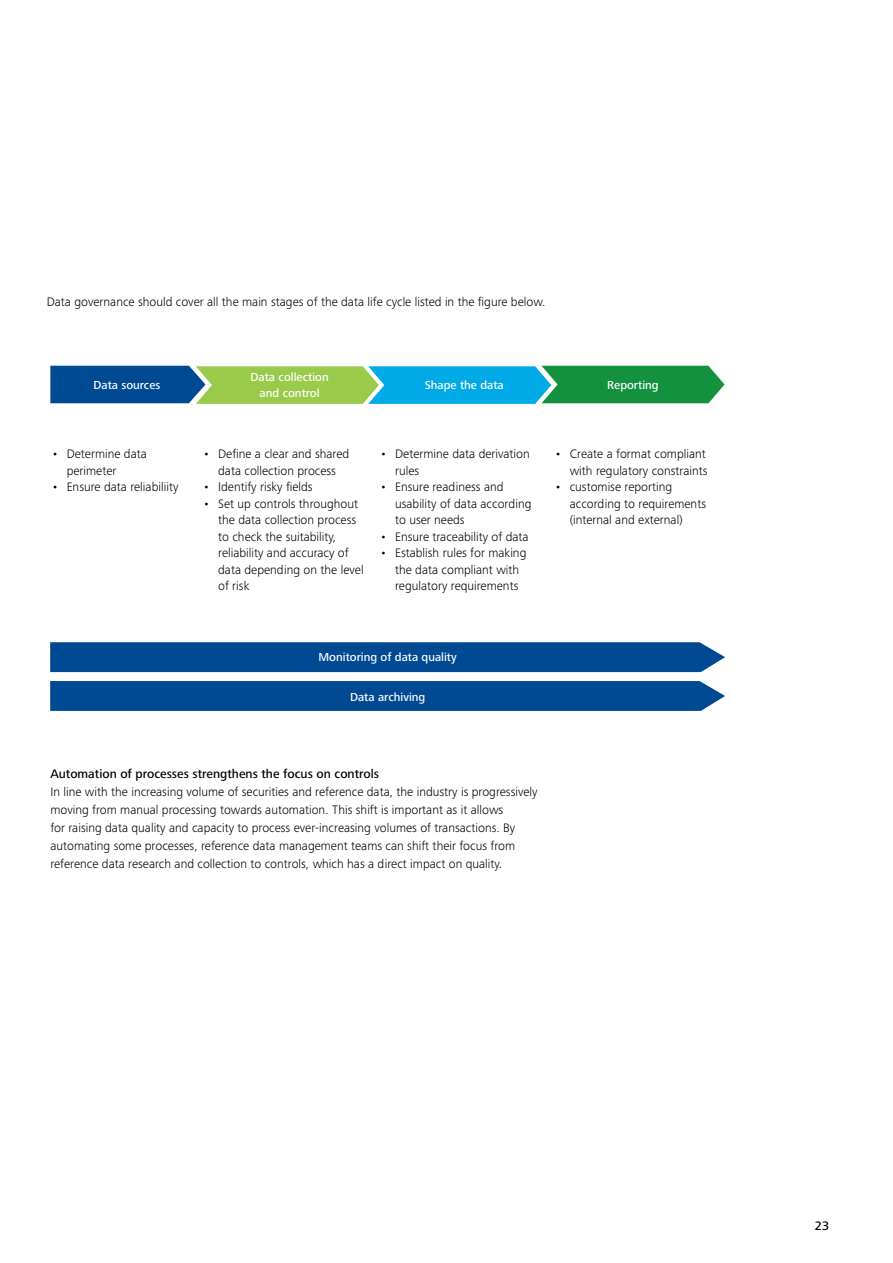
<style>
.page{position:relative;width:893px;height:1263px;background:#fff}
.page>*{position:absolute;margin:0;border:0;box-sizing:border-box;transform-origin:0 0}
.t1{font:300 12.75px/16.5px "Frutiger Next Pro";color:#000}
.t2{font:500 12.75px "Frutiger Next Pro";color:#000}
.t3{font:500 12px/16.5px "Frutiger Next Pro";color:#fff;text-align:center}
</style>
<div class="page">
<svg style="left:50px;top:366px;width:674px;height:38px;background:#379b86"></svg>
<div style="left:50px;top:642px;width:675px;height:30px;background:#004a94"></div>
<svg style="left:50px;top:681px;width:675px;height:30px;background:#054d96"></svg>
<p class="t1" style="left:47px;top:293px;width:500px">Data governance should cover all the main stages of the data life cycle listed in the figure below.</p>
<p class="t3" style="left:93px;top:377px;width:69px">Data sources</p>
<p class="t3" style="left:250px;top:368px;width:80px">Data collection and control</p>
<p class="t3" style="left:425px;top:377px;width:81px">Shape the data</p>
<p class="t3" style="left:607px;top:377px;width:53px">Reporting</p>
<p class="t1" style="left:67px;top:446px;width:82px;text-indent:-15px">• Determine data perimeter</p>
<p class="t1" style="left:52px;top:479px;width:128px">• Ensure data reliabiliity</p>
<p class="t1" style="left:203px;top:446px;width:148px;text-align:center">• Define a clear and shared data collection process</p>
<p class="t1" style="left:203px;top:479px;width:111px">• Identify risky fields</p>
<p class="t1" style="left:218px;top:495px;width:147px;text-indent:-15px">• Set up controls throughout the data collection process to check the suitability, reliability and accuracy of data depending on the level of risk</p>
<p class="t1" style="left:395px;top:446px;width:136px;text-indent:-15px">• Determine data derivation rules</p>
<p class="t1" style="left:395px;top:479px;width:138px;text-indent:-15px">• Ensure readiness and usability of data according to user needs</p>
<p class="t1" style="left:380px;top:528px;width:150px">• Ensure traceability of data</p>
<p class="t1" style="left:395px;top:545px;width:133px;text-indent:-15px">• Establish rules for making the data compliant with regulatory requirements</p>
<p class="t3" style="left:319px;top:649px;width:140px">Monitoring of data quality</p>
<p class="t3" style="left:350px;top:689px;width:77px">Data archiving</p>
<p class="t1" style="left:555px;top:446px;width:154px;text-align:right">• Create a format compliant with regulatory constraints</p>
<p class="t1" style="left:570px;top:479px;width:138px;text-indent:-15px">• customise reporting according to requirements (internal and external)</p>
<p class="t2" style="left:50px;top:766px;width:330px">Automation of processes strengthens the focus on controls</p>
<p class="t1" style="left:50px;top:783px;width:489px;line-height:18px">In line with the increasing volume of securities and reference data, the industry is progressively moving from manual processing towards automation. This shift is important as it allows<br>for raising data quality and capacity to process ever-increasing volumes of transactions. By automating some processes, reference data management teams can shift their focus from reference data research and collection to controls, which has a direct impact on quality.</p>
<p class="t2" style="left:815px;top:1218px;width:16px">23</p>
</div>
